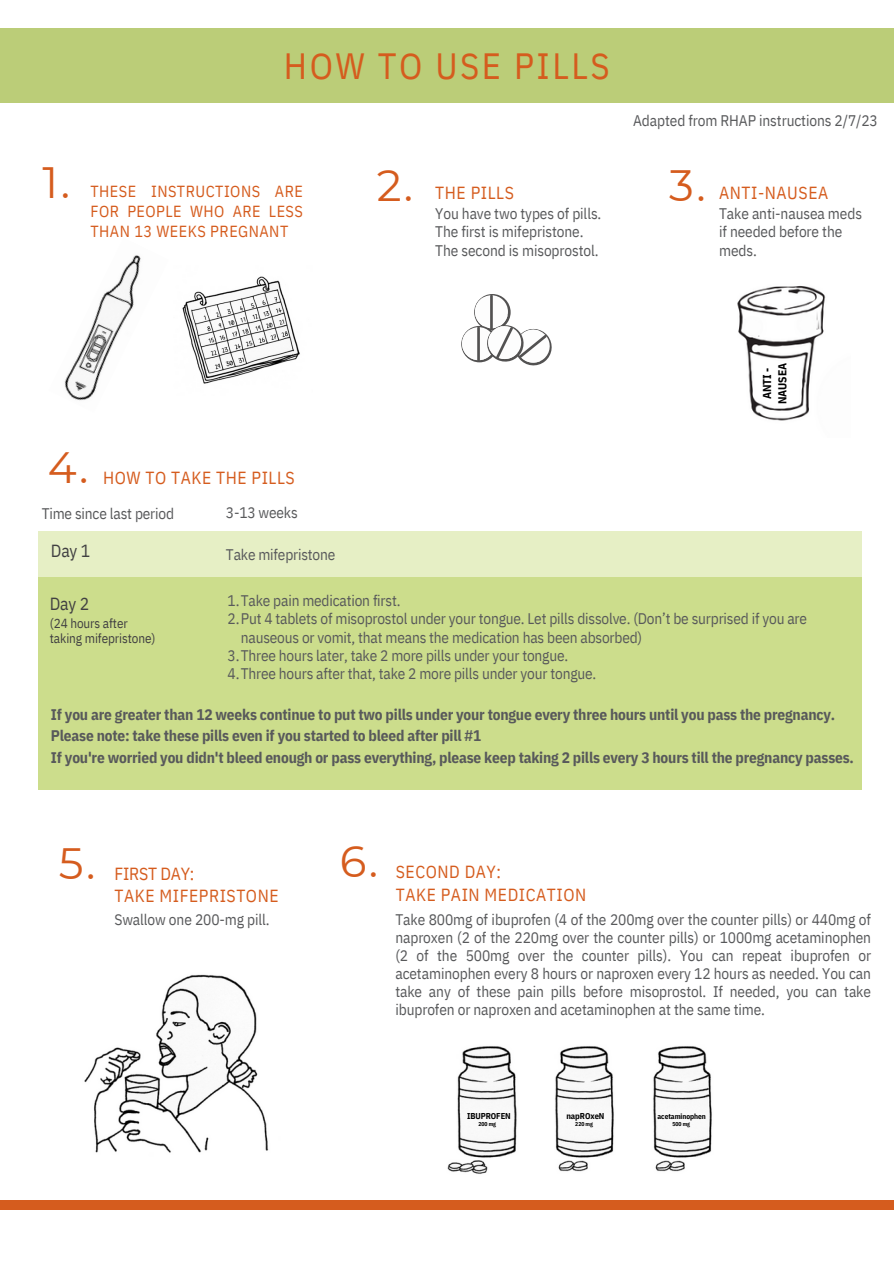
<style>
.page{position:relative;width:894px;height:1264px;background:#fff}
.page>*{position:absolute;margin:0;border:0;box-sizing:border-box;transform-origin:0 0}
.t1{font:43.8px "Montserrat";color:#d55c1e}
.t2{font:36.45px "IBM Plex Sans Cond";letter-spacing:.07em;color:#d55c1e}
.t3{font:17.55px "IBM Plex Sans Cond";letter-spacing:.03em;color:#d55c1e}
.t4{font:17.55px "IBM Plex Sans Cond";letter-spacing:-.01em;color:#d55c1e}
.t5{font:17.55px "IBM Plex Sans Cond";letter-spacing:-.01em;color:#414042}
.t6{font:16.05px/19.6px "IBM Plex Sans Cond";letter-spacing:.03em;color:#d55c1e;text-align:justify}
.t7{font:15.3px/18px "IBM Plex Sans Cond";letter-spacing:-.01em;color:#58595b}
.t8{font:700 15.3px/21.3px "IBM Plex Sans Cond";letter-spacing:-.01em;color:#58595b}
.t9{font:13.2px/15.3px "IBM Plex Sans Cond";letter-spacing:-.005em;color:#414042}
.t10{font:700 11.55px "IBM Plex Sans Cond";letter-spacing:-.005em;color:#000}
.t11{font:700 8.55px "IBM Plex Sans Cond";letter-spacing:-.005em;color:#000}
.t12{font:700 7.35px "IBM Plex Sans Cond";letter-spacing:-.005em;color:#000}
.t13{font:700 5.7px "IBM Plex Sans Cond";letter-spacing:-.005em;color:#000}
</style>
<div class="page">
<div style="left:0;top:1200px;width:893px;height:9px;background:#d55c1e"></div>
<img style="left:64px;top:255px;width:77px;height:146px">
<img style="left:182px;top:276px;width:118px;height:108px">
<img style="left:447px;top:1160px;width:41px;height:14px">
<img style="left:558px;top:1160px;width:30px;height:12px">
<img style="left:655px;top:1160px;width:30px;height:12px">
<img style="left:457px;top:1046px;width:60px;height:112px">
<img style="left:555px;top:1046px;width:59px;height:112px">
<img style="left:653px;top:1046px;width:59px;height:112px">
<img style="left:84px;top:974px;width:185px;height:179px">
<div style="left:0;top:28px;width:893px;height:74px;background:#bbcd78"></div>
<svg style="left:474px;top:294px;width:36px;height:36px"></svg>
<svg style="left:475px;top:295px;width:33px;height:33px"></svg>
<hr style="left:490px;top:294px;width:2px;height:36px;background:#535252">
<svg style="left:462px;top:297px;width:90px;height:69px"></svg>
<img style="left:737px;top:286px;width:89px;height:135px">
<div style="left:38px;top:531px;width:823px;height:46px;background:#e6efc5"></div>
<div style="left:38px;top:577px;width:823px;height:212px;background:#ccdd8c"></div>
<h1 class="t2" style="left:284px;top:41px;width:327px">HOW TO USE PILLS</h1>
<h6 class="t1" style="left:43px;top:156px;width:29px">1.</h6>
<p class="t6" style="left:90px;top:181px;width:214px">THESE INSTRUCTIONS ARE FOR PEOPLE WHO ARE LESS THAN 13 WEEKS PREGNANT</p>
<h6 class="t1" style="left:376px;top:158px;width:38px">2.</h6>
<h3 class="t3" style="left:435px;top:181px;width:80px">THE PILLS</h3>
<p class="t7" style="left:435px;top:203px;width:168px;line-height:18.6px">You have two types of pills.<br>The first is mifepristone.<br>The second is misoprostol.</p>
<h1 class="t7" style="left:633px;top:111px;width:246px">Adapted from RHAP instructions 2/7/23</h1>
<p class="t1" style="left:669px;top:158px;width:38px">3.</p>
<p class="t3" style="left:718px;top:181px;width:111px">ANTI-NAUSEA</p>
<h3 class="t7" style="left:718px;top:203px;width:144px;line-height:18.6px">Take anti-nausea meds if needed before the meds.</h3>
<h4 class="t1" style="left:48px;top:440px;width:42px">4.</h4>
<h6 class="t3" style="left:103px;top:466px;width:193px">HOW TO TAKE THE PILLS</h6>
<p class="t7" style="left:42px;top:504px;width:134px">Time since last period</p>
<h1 class="t7" style="left:226px;top:503px;width:73px">3-13 weeks</h1>
<h6 class="t5" style="left:51px;top:539px;width:41px">Day 1</h6>
<p class="t7" style="left:226px;top:545px;width:111px">Take mifepristone</p>
<h6 class="t10" style="left:759px;top:399px;width:33px;rotate:-90deg">ANTI -</h6>
<h1 class="t10" style="left:774px;top:404px;width:43px;rotate:-90deg">NAUSEA</h1>
<h3 class="t5" style="left:50px;top:592px;width:41px">Day 2</h3>
<h3 class="t9" style="left:50px;top:615px;width:107px">(24 hours after taking mifepristone)</h3>
<h3 class="t7" style="left:227px;top:591px;width:174px">1.Take pain medication first.</h3>
<h3 class="t7" style="left:241px;top:609px;width:567px;text-indent:-13px">2.Put 4 tablets of misoprostol under your tongue. Let pills dissolve. (Don’t be surprised if you are nauseous or vomit, that means the medication has been absorbed)</h3>
<h6 class="t7" style="left:227px;top:645px;width:342px">3.Three hours later, take 2 more pills under your tongue.</h6>
<p class="t7" style="left:227px;top:663px;width:370px">4.Three hours after that, take 2 more pills under your tongue.</p>
<p class="t8" style="left:51px;top:703px;width:804px">If you are greater than 12 weeks continue to put two pills under your tongue every three hours until you pass the pregnancy.<br>Please note: take these pills even if you started to bleed after pill #1<br>If you're worried you didn't bleed enough or pass everything, please keep taking 2 pills every 3 hours till the pregnancy passes.</p>
<h5 class="t1" style="left:59px;top:836px;width:38px">5.</h5>
<h1 class="t1" style="left:340px;top:834px;width:40px">6.</h1>
<p class="t4" style="left:114px;top:861px;width:81px">FIRST DAY:</p>
<p class="t3" style="left:114px;top:884px;width:166px">TAKE MIFEPRISTONE</p>
<p class="t3" style="left:396px;top:860px;width:107px">SECOND DAY:</p>
<p class="t3" style="left:396px;top:883px;width:192px">TAKE PAIN MEDICATION</p>
<p class="t7" style="left:114px;top:910px;width:157px">Swallow one 200-mg pill.</p>
<p class="t7" style="left:395px;top:910px;width:477px;text-align:justify">Take 800mg of ibuprofen (4 of the 200mg over the counter pills) or 440mg of naproxen (2 of the 220mg over the counter pills) or 1000mg acetaminophen (2 of the 500mg over the counter pills). You can repeat ibuprofen or acetaminophen every 8 hours or naproxen every 12 hours as needed. You can take any of these pain pills before misoprostol. If needed, you can take ibuprofen or naproxen and acetaminophen at the same time.</p>
<h3 class="t11" style="left:467px;top:1109px;width:45px">IBUPROFEN</h3>
<h6 class="t13" style="left:478px;top:1120px;width:19px">200 mg</h6>
<p class="t11" style="left:566px;top:1110px;width:40px">napROxeN</p>
<h1 class="t13" style="left:575px;top:1120px;width:19px">220 mg</h1>
<h3 class="t13" style="left:672px;top:1120px;width:19px">500 mg</h3>
<h6 class="t12" style="left:657px;top:1111px;width:50px">acetaminophen</h6>
</div>
